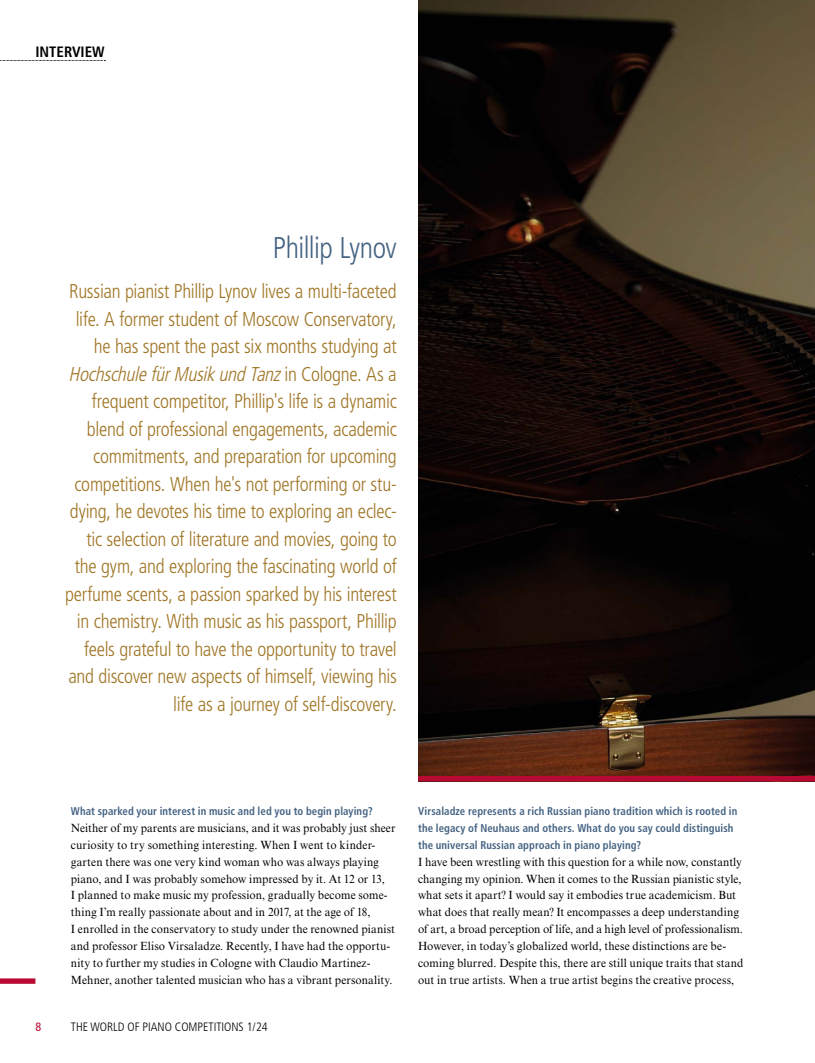
<style>
.page{position:relative;width:815px;height:1063px;background:#fff}
.page>*{position:absolute;margin:0;border:0;box-sizing:border-box;transform-origin:0 0}
.t1{font:300 condensed 30px "Frutiger LT Std";letter-spacing:-.02em;color:#456383;scale:.96 1}
.t2{font:300 condensed 20px/27.5px "Frutiger LT Std";letter-spacing:-.015em;color:#a07626;text-align:right;scale:.96 1}
.t3{font:700 condensed 15px "Frutiger LT Std";color:#000}
.t4{font:300 condensed 12.12px "Frutiger LT Std";color:#000}
.t5{font:condensed 12.12px "Frutiger LT Std";color:#b70931}
.t6{font:11.88px/16.9px "Times New Roman MT Std";letter-spacing:.01em;color:#000;scale:.96 1}
.t7{font:700 condensed 11.25px/16.9px "Frutiger LT Std";letter-spacing:.01em;color:#456383;scale:.96 1}
.s1{font-style:italic}
</style>
<div class="page">
<img style="left:418px;top:0;width:397px;height:776px">
<div style="left:418px;top:776px;width:397px;height:5px;background:#b70931"></div>
<div style="left:0;top:978px;width:35px;height:6px;background:#b70931"></div>
<svg style="left:0;top:60px;width:105px;height:1px"></svg>
<p class="t3" style="left:35px;top:43px;width:71px">INTERVIEW</p>
<h1 class="t1" style="left:273px;top:230px;width:131px">Phillip Lynov</h1>
<p class="t2" style="left:65px;top:278px;width:347px">Russian pianist Phillip Lynov lives a multi-faceted life. A former student of Moscow Conservatory, he has spent the past six months studying at <span class="s1">HochschulefürMusikundTanz</span>i n C o l o g n e . A s a frequent competitor, Phillip's life is a dynamic blend of professional engagements, academic commitments, and preparation for upcoming competitions. When he's not performing or stu&shy;dying, he devotes his time to exploring an eclec&shy;tic selection of literature and movies, going to the gym, and exploring the fascinating world of perfume scents, a passion sparked by his interest in chemistry. With music as his passport, Phillip feels grateful to have the opportunity to travel and discover new aspects of himself, viewing his life as a journey of self-discovery.</p>
<p class="t7" style="left:71px;top:803px;width:316px">What sparked your interest in music and led you to begin playing?</p>
<p class="t6" style="left:71px;top:819px;width:340px">Neither of my parents are musicians, and it was probably just sheer curiosity to try something interesting. When I went to kinder&shy;garten there was one very kind woman who was always playing piano, and I was probably somehow impressed by it. At 12 or 13,<br>I planned to make music my profession, gradually become some&shy;thing I’m really passionate about and in 2017, at the age of 18,<br>I enrolled in the conservatory to study under the renowned pianist and professor Eliso Virsaladze. Recently, I have had the opportu&shy;nity to further my studies in Cologne with Claudio Martinez-Mehner, another talented musician who has a vibrant personality.</p>
<p class="t5" style="left:35px;top:1019px;width:7px">8</p>
<p class="t4" style="left:71px;top:1019px;width:198px">THE WORLD OF PIANO COMPETITIONS 1/24</p>
<p class="t7" style="left:418px;top:803px;width:334px">Virsaladze represents a rich Russian piano tradition which is rooted in the legacy of Neuhaus and others. What do you say could distinguish the universal Russian approach in piano playing?</p>
<p class="t6" style="left:418px;top:853px;width:340px">I have been wrestling with this question for a while now, constantly changing my opinion. When it comes to the Russian pianistic style, what sets it apart? I would say it embodies true academicism. But what does that really mean? It encompasses a deep understanding of art, a broad perception of life, and a high level of professionalism.<br>However, in today’s globalized world, these distinctions are be&shy;coming blurred. Despite this, there are still unique traits that stand out in true artists. When a true artist begins the creative process,</p>
</div>
